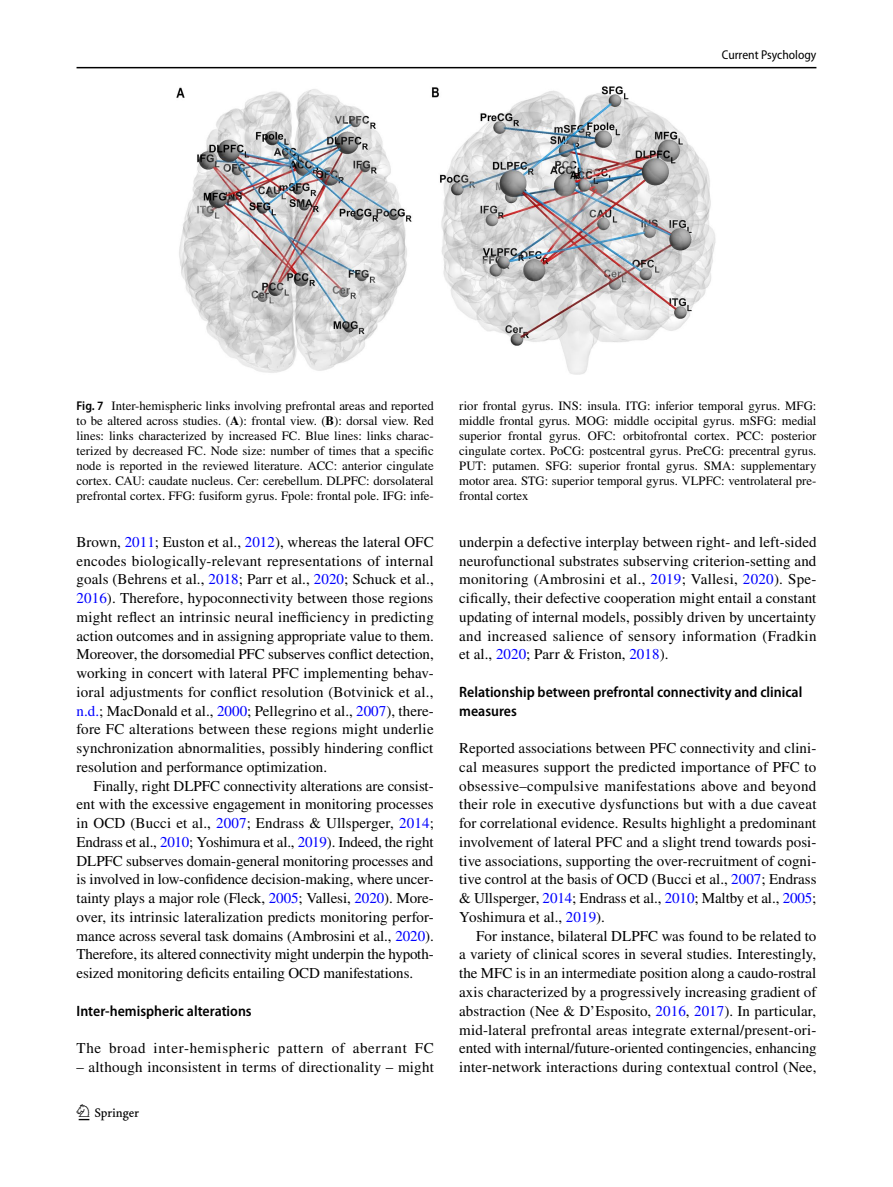
<style>
.page{position:relative;width:893px;height:1187px;background:#fff}
.page>*{position:absolute;margin:0;border:0;box-sizing:border-box;transform-origin:0 0}
.t1{font:22.5px "Springnew Regular 2";color:#000}
.t2{font:15px/18.8px "STIX";letter-spacing:.01em;color:#000;text-align:justify}
.t3{font:600 semi-condensed 15px/18.8px "Myriad Pro";color:#000}
.t4{font:15px "STIX";letter-spacing:.045em;color:#000}
.t5{font:12.75px/15px "STIX";color:#000;text-align:justify}
.t6{font:semi-condensed 12.75px "Myriad Pro";color:#000}
.s1{font-family:"Myriad Pro";font-weight:600;font-stretch:semi-condensed}
.s2{font-weight:700}
.s3{color:#00f}
</style>
<div class="page">
<hr style="left:77px;top:67px;width:739px;height:1px;background:#000">
<img style="left:176px;top:87px;width:540px;height:287px">
<p class="t6" style="left:722px;top:48px;width:96px">Current Psychology</p>
<p class="t5" style="left:77px;top:399px;width:359px"><span class="s1">Fig. 7</span> Inter-hemispheric links involving prefrontal areas and reported to be altered across studies. (<span class="s2">A</span>): frontal view. (<span class="s2">B</span>): dorsal view. Red lines: links characterized by increased FC. Blue lines: links charac&shy;terized by decreased FC. Node size: number of times that a specific node is reported in the reviewed literature. ACC: anterior cingulate cortex. CAU: caudate nucleus. Cer: cerebellum. DLPFC: dorsolateral prefrontal cortex. FFG: fusiform gyrus. Fpole: frontal pole. IFG: infe-</p>
<p class="t5" style="left:459px;top:399px;width:359px">rior frontal gyrus. INS: insula. ITG: inferior temporal gyrus. MFG: middle frontal gyrus. MOG: middle occipital gyrus. mSFG: medial superior frontal gyrus. OFC: orbitofrontal cortex. PCC: posterior cingulate cortex. PoCG: postcentral gyrus. PreCG: precentral gyrus.<br>PUT: putamen. SFG: superior frontal gyrus. SMA: supplementary motor area. STG: superior temporal gyrus. VLPFC: ventrolateral pre&shy;frontal cortex</p>
<p class="t2" style="left:77px;top:533px;width:359px">Brown, <span class="s3">2011</span>; Euston et al., <span class="s3">2012</span>), whereas the lateral OFC encodes biologically-relevant representations of internal goals (Behrens et al., <span class="s3">2018</span>; Parr et al., <span class="s3">2020</span>; Schuck et al., <span class="s3">2016</span>). Therefore, hypoconnectivity between those regions might reflect an intrinsic neural inefficiency in predicting action outcomes and in assigning appropriate value to them.<br>Moreover, the dorsomedial PFC subserves conflict detection, working in concert with lateral PFC implementing behav&shy;ioral adjustments for conflict resolution (Botvinick et al., <span class="s3">n.d.</span>; MacDonald et al., <span class="s3">2000</span>; Pellegrino et al., <span class="s3">2007</span>), there&shy;fore FC alterations between these regions might underlie synchronization abnormalities, possibly hindering conflict resolution and performance optimization.</p>
<p class="t2" style="left:77px;top:777px;width:359px;text-indent:17px">Finally, right DLPFC connectivity alterations are consist&shy;ent with the excessive engagement in monitoring processes in OCD (Bucci et al., <span class="s3">2007</span>; Endrass &amp; Ullsperger, <span class="s3">2014</span>; Endrass et al., <span class="s3">2010</span>; Yoshimura et al., <span class="s3">2019</span>). Indeed, the right DLPFC subserves domain-general monitoring processes and is involved in low-confidence decision-making, where uncer&shy;tainty plays a major role (Fleck, <span class="s3">2005</span>; Vallesi, <span class="s3">2020</span>). More&shy;over, its intrinsic lateralization predicts monitoring perfor&shy;mance across several task domains (Ambrosini et al., <span class="s3">2020</span>).<br>Therefore, its altered connectivity might underpin the hypoth&shy;esized monitoring deficits entailing OCD manifestations.</p>
<p class="t3" style="left:77px;top:1001px;width:177px">Inter‑hemispheric alterations</p>
<p class="t4" style="left:77px;top:1037px;width:359px">The broad inter-hemispheric pattern of aberrant FC</p>
<p class="t2" style="left:77px;top:1058px;width:359px">– although inconsistent in terms of directionality – might</p>
<h1 class="t1" style="left:79px;top:1104px;width:62px">1 3</h1>
<p class="t2" style="left:459px;top:533px;width:359px">underpin a defective interplay between right- and left-sided neurofunctional substrates subserving criterion-setting and monitoring (Ambrosini et al., <span class="s3">2019</span>; Vallesi, <span class="s3">2020</span>). Spe&shy;cifically, their defective cooperation might entail a constant updating of internal models, possibly driven by uncertainty and increased salience of sensory information (Fradkin et al., <span class="s3">2020</span>; Parr &amp; Friston, <span class="s3">2018</span>).</p>
<p class="t3" style="left:459px;top:682px;width:345px">Relationship between prefrontal connectivity and clinical measures</p>
<p class="t2" style="left:459px;top:739px;width:359px">Reported associations between PFC connectivity and clini&shy;cal measures support the predicted importance of PFC to obsessive–compulsive manifestations above and beyond their role in executive dysfunctions but with a due caveat for correlational evidence. Results highlight a predominant involvement of lateral PFC and a slight trend towards posi&shy;tive associations, supporting the over-recruitment of cogni&shy;tive control at the basis of OCD (Bucci et al., <span class="s3">2007</span>; Endrass &amp; Ullsperger, <span class="s3">2014</span>; Endrass et al., <span class="s3">2010</span>; Maltby et al., <span class="s3">2005</span>; Yoshimura et al., <span class="s3">2019</span>).</p>
<p class="t2" style="left:459px;top:927px;width:359px;text-indent:17px">For instance, bilateral DLPFC was found to be related to a variety of clinical scores in several studies. Interestingly, the MFC is in an intermediate position along a caudo-rostral axis characterized by a progressively increasing gradient of abstraction (Nee &amp; D’Esposito, <span class="s3">2016</span>, <span class="s3">2017</span>). In particular, mid-lateral prefrontal areas integrate external/present-ori&shy;ented with internal/future-oriented contingencies, enhancing inter-network interactions during contextual control (Nee,</p>
</div>
